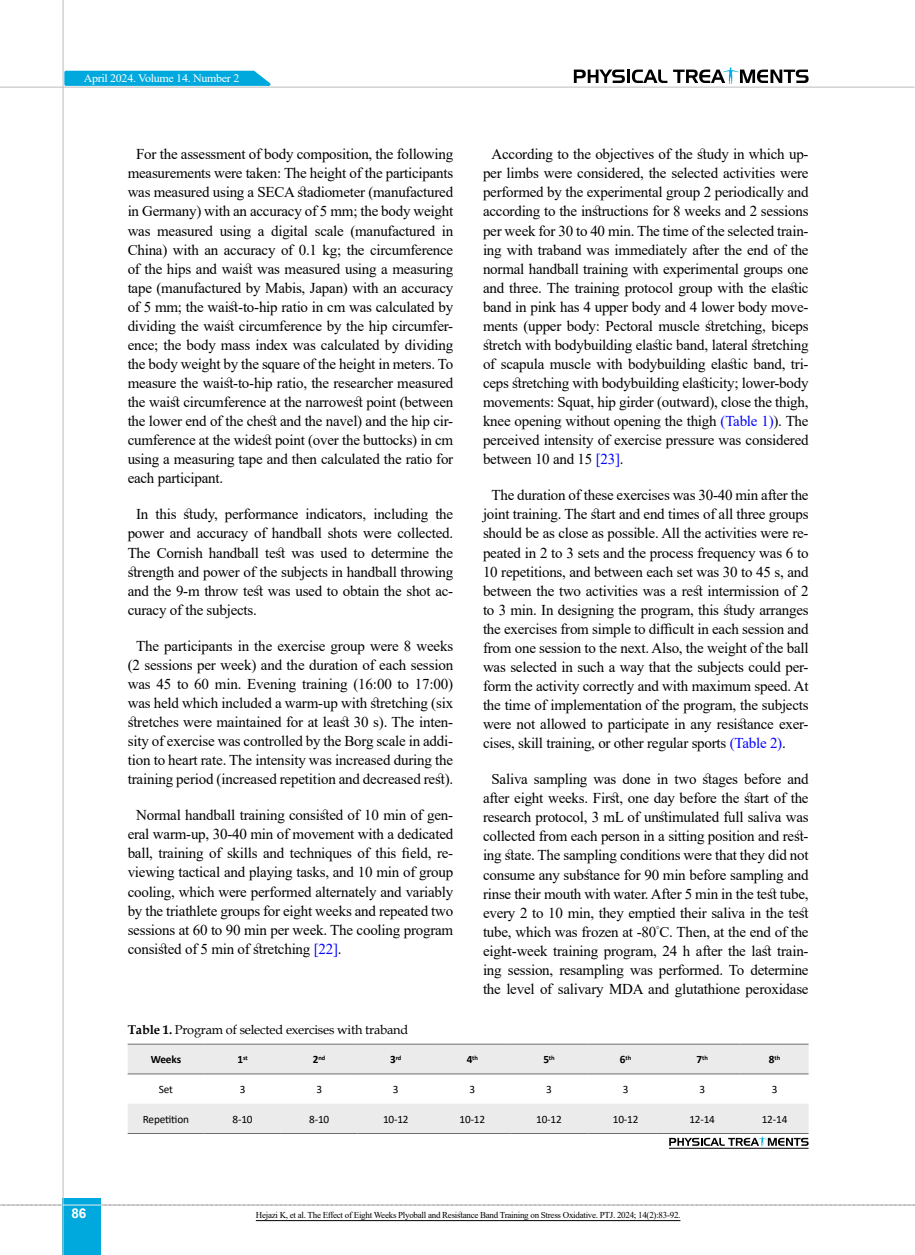
<style>
.page{position:relative;width:915px;height:1255px;background:#fff}
.page>*{position:absolute;margin:0;border:0;box-sizing:border-box;transform-origin:0 0}
.t1{font:15px/19px "Times New Roman";letter-spacing:-.015em;color:#000;text-align:justify}
.t2{font:700 13.5px "Arial";color:#fff}
.t3{font:12.75px "Book Antiqua";letter-spacing:-.015em;color:#000}
.t4{font:11.4px "Times New Roman";letter-spacing:-.025em;color:#fff;scale:1.05 1}
.t5{font:11.25px "Calibri";letter-spacing:-.015em;color:#000}
.t6{font:700 11.25px "Calibri";letter-spacing:-.015em;color:#000}
.t7{font:9px "Times New Roman";letter-spacing:-.03em;color:#000}
.t8{font:700 6.6px "Calibri";letter-spacing:-.01em;color:#000}
.s1{color:#00f}
.s2{font-weight:700}
.s3{font-size:11.25px}
</style>
<div class="page">
<svg style="left:0;top:1204px;width:915px;height:1px"></svg>
<div style="left:63px;top:1198px;width:38px;height:56px;background:#00a9dd"></div>
<hr style="left:62px;top:0;width:2px;height:1254px;background:#c2c4c6">
<hr style="left:63px;top:1204px;width:38px;height:1px;background:#ebebec">
<svg style="left:63px;top:69px;width:215px;height:18px;background:#36bae2"></svg>
<svg style="left:573px;top:67px;width:235px;height:17px"></svg>
<hr style="left:0;top:87px;width:914px;height:1px;background:#c2c4c6">
<svg style="left:128px;top:1044px;width:680px;height:89px;fill:#ebebec"></svg>
<hr style="left:740px;top:1133px;width:68px;height:1px;background:#6d6e71">
<hr style="left:663px;top:1133px;width:77px;height:1px;background:#6d6e71">
<hr style="left:587px;top:1133px;width:76px;height:1px;background:#6d6e71">
<hr style="left:510px;top:1133px;width:77px;height:1px;background:#6d6e71">
<hr style="left:434px;top:1133px;width:76px;height:1px;background:#6d6e71">
<hr style="left:357px;top:1133px;width:77px;height:1px;background:#6d6e71">
<hr style="left:281px;top:1133px;width:76px;height:1px;background:#6d6e71">
<hr style="left:204px;top:1133px;width:77px;height:1px;background:#6d6e71">
<hr style="left:128px;top:1133px;width:76px;height:1px;background:#6d6e71">
<hr style="left:740px;top:1043px;width:68px;height:1px;background:#6d6e71">
<hr style="left:663px;top:1043px;width:77px;height:1px;background:#6d6e71">
<hr style="left:587px;top:1043px;width:76px;height:1px;background:#6d6e71">
<hr style="left:510px;top:1043px;width:77px;height:1px;background:#6d6e71">
<hr style="left:434px;top:1043px;width:76px;height:1px;background:#6d6e71">
<hr style="left:357px;top:1043px;width:77px;height:1px;background:#6d6e71">
<hr style="left:281px;top:1043px;width:76px;height:1px;background:#6d6e71">
<hr style="left:204px;top:1043px;width:77px;height:1px;background:#6d6e71">
<hr style="left:128px;top:1043px;width:76px;height:1px;background:#6d6e71">
<hr style="left:740px;top:1073px;width:68px;height:1px;background:#6d6e71">
<hr style="left:663px;top:1073px;width:77px;height:1px;background:#6d6e71">
<hr style="left:587px;top:1073px;width:76px;height:1px;background:#6d6e71">
<hr style="left:510px;top:1073px;width:77px;height:1px;background:#6d6e71">
<hr style="left:434px;top:1073px;width:76px;height:1px;background:#6d6e71">
<hr style="left:357px;top:1073px;width:77px;height:1px;background:#6d6e71">
<hr style="left:281px;top:1073px;width:76px;height:1px;background:#6d6e71">
<hr style="left:204px;top:1073px;width:77px;height:1px;background:#6d6e71">
<hr style="left:128px;top:1073px;width:76px;height:1px;background:#6d6e71">
<svg style="left:669px;top:1136px;width:139px;height:10px"></svg>
<hr style="left:668px;top:1147px;width:140px;height:1px;background:#000">
<hr style="left:256px;top:1220px;width:424px;height:1px;background:#000">
<p class="t4" style="left:84px;top:70px;width:150px">April 2024. Volume 14. Number 2</p>
<p class="t1" style="left:128px;top:144px;width:327px;text-indent:9px">For the assessment of body composition, the following measurements were taken: The height of the participants was measured using a SECA stadiometer (manufactured in Germany) with an accuracy of 5 mm; the body weight was measured using a digital scale (manufactured in China) with an accuracy of 0.1 kg; the circumference of the hips and waist was measured using a measuring tape (manufactured by Mabis, Japan) with an accuracy of 5 mm; the waist-to-hip ratio in cm was calculated by dividing the waist circumference by the hip circumfer&shy;ence; the body mass index was calculated by dividing the body weight by the square of the height in meters. To measure the waist-to-hip ratio, the researcher measured the waist circumference at the narrowest point (between the lower end of the chest and the navel) and the hip cir&shy;cumference at the widest point (over the buttocks) in cm using a measuring tape and then calculated the ratio for each participant.</p>
<p class="t1" style="left:128px;top:504px;width:327px;text-indent:9px">In this study, performance indicators, including the power and accuracy of handball shots were collected.<br>The Cornish handball test was used to determine the strength and power of the subjects in handball throwing and the 9-m throw test was used to obtain the shot ac&shy;curacy of the subjects.</p>
<p class="t1" style="left:128px;top:635px;width:327px;text-align:center">The participants in the exercise group were 8 weeks (2 sessions per week) and the duration of each session was 45 to 60 min. Evening training (16:00 to 17:00) was held which included a warm-up with stretching (six stretches were maintained for at least 30 s). The inten&shy;sity of exercise was controlled by the Borg scale in addi&shy;tion to heart rate. The intensity was increased during the training period (increased repetition and decreased rest).</p>
<p class="t1" style="left:128px;top:805px;width:327px;text-indent:9px">Normal handball training consisted of 10 min of gen&shy;eral warm-up, 30-40 min of movement with a dedicated ball, training of skills and techniques of this field, re&shy;viewing tactical and playing tasks, and 10 min of group cooling, which were performed alternately and variably by the triathlete groups for eight weeks and repeated two sessions at 60 to 90 min per week. The cooling program consisted of 5 min of stretching <span class="s1">[22]</span>.</p>
<p class="t3" style="left:128px;top:1020px;width:282px"><span class="s2">Table 1.</span> Program of selected exercises with traband</p>
<p class="t1" style="left:483px;top:144px;width:327px;text-indent:9px">According to the objectives of the study in which up&shy;per limbs were considered, the selected activities were performed by the experimental group 2 periodically and according to the instructions for 8 weeks and 2 sessions per week for 30 to 40 min. The time of the selected train&shy;ing with traband was immediately after the end of the normal handball training with experimental groups one and three. The training protocol group with the elastic band in pink has 4 upper body and 4 lower body move&shy;ments (upper body: Pectoral muscle stretching, biceps stretch with bodybuilding elastic band, lateral stretching of scapula muscle with bodybuilding elastic band, tri&shy;ceps stretching with bodybuilding elasticity; lower-body movements: Squat, hip girder (outward), close the thigh, knee opening without opening the thigh <span class="s1">(Table 1)</span>). The perceived intensity of exercise pressure was considered between 10 and 15 <span class="s1">[23]</span>.</p>
<p class="t1" style="left:483px;top:485px;width:327px;text-indent:9px">The duration of these exercises was 30-40 min after the joint training. The start and end times of all three groups should be as close as possible. All the activities were re&shy;peated in 2 to 3 sets and the process frequency was 6 to 10 repetitions, and between each set was 30 to 45 s, and between the two activities was a rest intermission of 2 to 3 min. In designing the program, this study arranges the exercises from simple to difficult in each session and from one session to the next. Also, the weight of the ball was selected in such a way that the subjects could per&shy;form the activity correctly and with maximum speed. At the time of implementation of the program, the subjects were not allowed to participate in any resistance exer&shy;cises, skill training, or other regular sports <span class="s1">(Table 2)</span>.</p>
<p class="t1" style="left:483px;top:769px;width:327px;text-align:center">Saliva sampling was done in two stages before and after eight weeks. First, one day before the start of the research protocol, 3 mL of unstimulated full saliva was collected from each person in a sitting position and rest&shy;ing state. The sampling conditions were that they did not consume any substance for 90 min before sampling and rinse their mouth with water. After 5 min in the test tube, every 2 to 10 min, they emptied their saliva in the test tube, which was frozen at -80<sup>°</sup>C. Then, at the end of the eight-week training program, 24 h after the last train&shy;ing session, resampling was performed. To determine the level of salivary MDA and glutathione peroxidase</p>
<p class="t2" style="left:71px;top:1203px;width:17px">86</p>
<p class="t8" style="left:466px;top:1052px;width:13px"><span class="s3">4</span>th</p>
<p class="t8" style="left:543px;top:1052px;width:13px"><span class="s3">5</span>th</p>
<p class="t8" style="left:619px;top:1052px;width:13px"><span class="s3">6</span>th</p>
<p class="t8" style="left:696px;top:1052px;width:13px"><span class="s3">7</span>th</p>
<p class="t8" style="left:768px;top:1052px;width:13px"><span class="s3">8</span>th</p>
<p class="t8" style="left:313px;top:1052px;width:14px"><span class="s3">2</span>nd</p>
<p class="t8" style="left:390px;top:1052px;width:13px"><span class="s3">3</span>rd</p>
<p class="t6" style="left:151px;top:1051px;width:32px">Weeks</p>
<p class="t8" style="left:243px;top:1052px;width:6px">st</p>
<p class="t5" style="left:159px;top:1081px;width:16px">Set</p>
<p class="t5" style="left:240px;top:1081px;width:7px">3</p>
<p class="t5" style="left:316px;top:1081px;width:7px">3</p>
<p class="t5" style="left:393px;top:1081px;width:7px">3</p>
<p class="t5" style="left:469px;top:1081px;width:7px">3</p>
<p class="t5" style="left:546px;top:1081px;width:7px">3</p>
<p class="t5" style="left:622px;top:1081px;width:7px">3</p>
<p class="t5" style="left:699px;top:1081px;width:7px">3</p>
<p class="t5" style="left:771px;top:1081px;width:7px">3</p>
<p class="t5" style="left:143px;top:1111px;width:48px">Repetition</p>
<p class="t5" style="left:232px;top:1111px;width:22px">8-10</p>
<p class="t5" style="left:309px;top:1111px;width:22px">8-10</p>
<p class="t5" style="left:383px;top:1111px;width:27px">10-12</p>
<p class="t5" style="left:459px;top:1111px;width:27px">10-12</p>
<p class="t5" style="left:536px;top:1111px;width:27px">10-12</p>
<p class="t5" style="left:612px;top:1111px;width:27px">10-12</p>
<p class="t5" style="left:689px;top:1111px;width:27px">12-14</p>
<p class="t5" style="left:761px;top:1111px;width:27px">12-14</p>
<p class="t6" style="left:237px;top:1051px;width:7px">1</p>
<p class="t7" style="left:256px;top:1208px;width:426px">Hejazi K, et al. The Effect of Eight Weeks Plyoball and Resistance Band Training on Stress Oxidative. PTJ. 2024; 14(2):83-92.</p>
</div>
